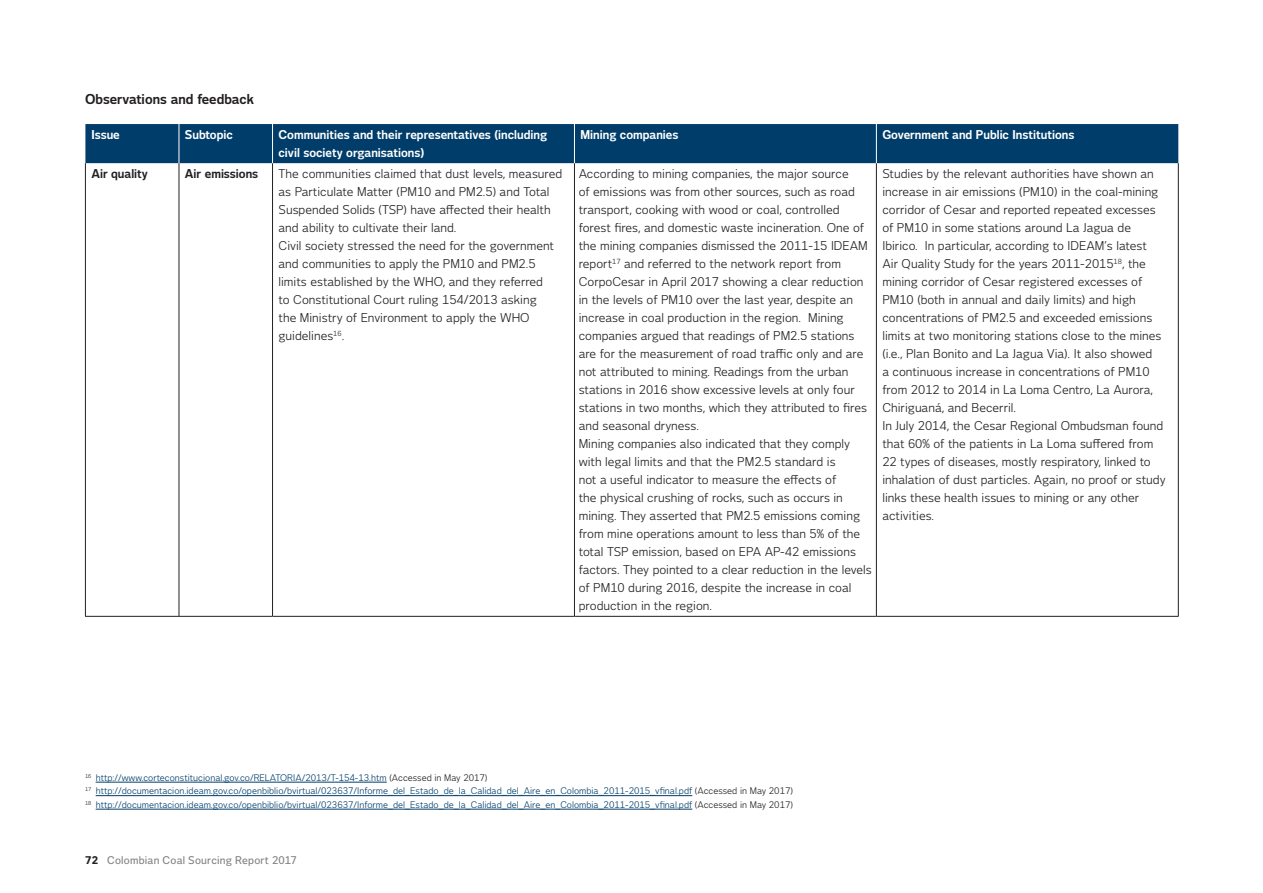
<style>
.page{position:relative;width:1263px;height:893px;background:#fff}
.page>*{position:absolute;margin:0;border:0;box-sizing:border-box;transform-origin:0 0}
.bröd{font:700 13.5px "Vattenfall Voice";color:#231f20}
.bröd-2{font:12px/18px "Vattenfall Voice";color:#231f20}
.bröd-3{font:700 12px/18px "Vattenfall Voice";color:#fff}
.bröd-4{font:700 12px "Vattenfall Voice";color:#231f20}
.t1{font:500 10.5px "Vattenfall Voice";letter-spacing:.02em;color:#808285}
._01_copy_-Vit{font:9px "Vattenfall Voice";color:#003d6a}
.s1{color:#231f20}
.s2{font-weight:800;color:#231f20}
</style>
<div class="page">
<div style="left:85px;top:124px;width:1093px;height:39px;background:#003d6a"></div>
<hr style="left:85px;top:163px;width:1px;height:453px;background:#231f20">
<hr style="left:179px;top:163px;width:1px;height:453px;background:#231f20">
<hr style="left:272px;top:163px;width:1px;height:453px;background:#231f20">
<hr style="left:574px;top:163px;width:1px;height:453px;background:#231f20">
<hr style="left:876px;top:163px;width:1px;height:453px;background:#231f20">
<hr style="left:1178px;top:163px;width:1px;height:453px;background:#231f20">
<hr style="left:85px;top:616px;width:94px;height:1px;background:#231f20">
<hr style="left:179px;top:616px;width:94px;height:1px;background:#231f20">
<hr style="left:273px;top:616px;width:301px;height:1px;background:#231f20">
<hr style="left:574px;top:616px;width:302px;height:1px;background:#231f20">
<hr style="left:876px;top:616px;width:303px;height:1px;background:#231f20">
<hr style="left:179px;top:124px;width:1px;height:39px;background:#fff">
<hr style="left:272px;top:124px;width:1px;height:39px;background:#fff">
<hr style="left:574px;top:124px;width:1px;height:39px;background:#fff">
<hr style="left:876px;top:124px;width:1px;height:39px;background:#fff">
<hr style="left:96px;top:782px;width:291px;height:1px;background:#003d6a">
<hr style="left:96px;top:795px;width:596px;height:1px;background:#003d6a">
<hr style="left:96px;top:809px;width:596px;height:1px;background:#003d6a">
<p class="bröd" style="left:85px;top:90px;width:171px">Observations and feedback</p>
<p class="bröd-3" style="left:91px;top:126px;width:30px">Issue</p>
<p class="bröd-3" style="left:185px;top:126px;width:50px">Subtopic</p>
<p class="bröd-3" style="left:279px;top:126px;width:270px">Communities and their representatives (including civil society organisations)</p>
<p class="bröd-3" style="left:580px;top:126px;width:100px">Mining companies</p>
<p class="bröd-3" style="left:882px;top:126px;width:194px">Government and Public Institutions</p>
<p class="bröd-4" style="left:91px;top:166px;width:58px">Air quality</p>
<p class="bröd-4" style="left:185px;top:166px;width:75px">Air emissions</p>
<p class="bröd-2" style="left:279px;top:165px;width:285px">The communities claimed that dust levels, measured as Particulate Matter (PM10 and PM2.5) and Total Suspended Solids (TSP) have affected their health and ability to cultivate their land.<br>Civil society stressed the need for the government and communities to apply the PM10 and PM2.5 limits established by the WHO, and they referred<br>to Constitutional Court ruling 154/2013 asking<br>the Ministry of Environment to apply the WHO guidelines<sup>16</sup>.</p>
<p class="bröd-2" style="left:579px;top:165px;width:291px">According to mining companies, the major source<br>of emissions was from other sources, such as road transport, cooking with wood or coal, controlled forest fires, and domestic waste incineration. One of the mining companies dismissed the 2011-15 IDEAM report<sup>17</sup> and referred to the network report from CorpoCesar in April 2017 showing a clear reduction in the levels of PM10 over the last year, despite an increase in coal production in the region. Mining companies argued that readings of PM2.5 stations are for the measurement of road traffic only and are not attributed to mining. Readings from the urban stations in 2016 show excessive levels at only four stations in two months, which they attributed to fires and seasonal dryness.</p>
<p class="bröd-2" style="left:579px;top:435px;width:295px">Mining companies also indicated that they comply with legal limits and that the PM2.5 standard is<br>not a useful indicator to measure the effects of<br>the physical crushing of rocks, such as occurs in mining. They asserted that PM2.5 emissions coming from mine operations amount to less than 5% of the total TSP emission, based on EPA AP-42 emissions factors. They pointed to a clear reduction in the levels of PM10 during 2016, despite the increase in coal production in the region.</p>
<p class="bröd-2" style="left:882px;top:165px;width:285px">Studies by the relevant authorities have shown an increase in air emissions (PM10) in the coal-mining corridor of Cesar and reported repeated excesses of PM10 in some stations around La Jagua de Ibirico. In particular, according to IDEAM’s latest<br>Air Quality Study for the years 2011-2015<sup>18</sup>, the mining corridor of Cesar registered excesses of PM10 (both in annual and daily limits) and high concentrations of PM2.5 and exceeded emissions limits at two monitoring stations close to the mines (i.e., Plan Bonito and La Jagua Via). It also showed<br>a continuous increase in concentrations of PM10 from 2012 to 2014 in La Loma Centro, La Aurora, Chiriguaná, and Becerril.<br>In July 2014, the Cesar Regional Ombudsman found that 60% of the patients in La Loma suffered from 22 types of diseases, mostly respiratory, linked to inhalation of dust particles. Again, no proof or study links these health issues to mining or any other activities.</p>
<p class="_01_copy_-Vit" style="left:85px;top:773px;width:404px"><sup>16</sup> http://www.corteconstitucional.gov.co/RELATORIA/2013/T-154-13.htm <span class="s1">(Accessed in May 2017)</span></p>
<p class="_01_copy_-Vit" style="left:85px;top:786px;width:709px"><sup>17</sup> http://documentacion.ideam.gov.co/openbiblio/bvirtual/023637/Informe_del_Estado_de_la_Calidad_del_Aire_en_Colombia_2011-2015_vfinal.pdf <span class="s1">(Accessed in May 2017)</span></p>
<p class="_01_copy_-Vit" style="left:85px;top:800px;width:709px"><sup>18</sup> http://documentacion.ideam.gov.co/openbiblio/bvirtual/023637/Informe_del_Estado_de_la_Calidad_del_Aire_en_Colombia_2011-2015_vfinal.pdf <span class="s1">(Accessed in May 2017)</span></p>
<p class="t1" style="left:85px;top:854px;width:213px"><span class="s2">72</span> Colombian Coal Sourcing Report 2017</p>
</div>
